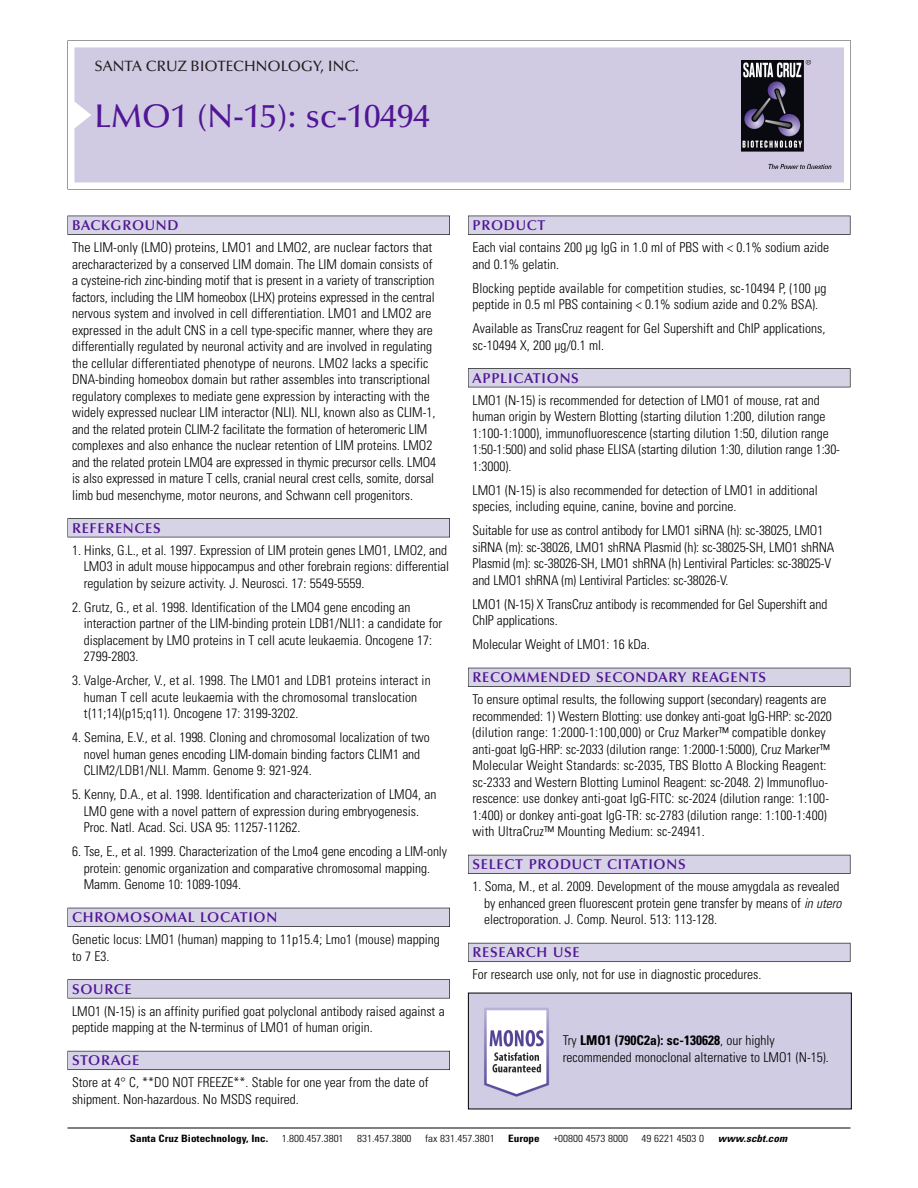
<style>
.page{position:relative;width:918px;height:1188px;background:#fff}
.page>*{position:absolute;margin:0;border:0;box-sizing:border-box;transform-origin:0 0}
.t1{font:500 33px "Optima";color:#511695}
.t2{font:500 15px "Optima";color:#231f20}
.t3{font:600 14.25px "Optima";letter-spacing:.05em;color:#511695}
.t4{font:300 condensed 13.5px/16.5px "Univers";color:#000}
.t5{font:300 condensed 10.2px "Univers";color:#000;scale:1.1 1}
.t6{font:700 condensed 10.2px "Univers";color:#000;scale:1.1 1}
.t7{font:italic 700 condensed 10.2px "Univers";letter-spacing:.005em;color:#000;scale:1.1 1}
.s1{font-style:italic}
.s2{font-weight:700}
</style>
<div class="page">
<svg style="left:68px;top:40px;width:783px;height:149px"></svg>
<div style="left:74px;top:47px;width:770px;height:135px;background:#d1cae3"></div>
<img style="left:741px;top:60px;width:90px;height:108px">
<div style="left:68px;top:216px;width:382px;height:19px;background:#525155"></div>
<div style="left:68px;top:216px;width:381px;height:18px;background:#d7d3e7"></div>
<div style="left:68px;top:518px;width:382px;height:19px;background:#525155"></div>
<div style="left:68px;top:519px;width:381px;height:18px;background:#d7d3e7"></div>
<div style="left:68px;top:908px;width:382px;height:19px;background:#525158"></div>
<div style="left:68px;top:908px;width:381px;height:18px;background:#d7d3e7"></div>
<div style="left:68px;top:979px;width:382px;height:19px;background:#575759"></div>
<div style="left:68px;top:980px;width:381px;height:18px;background:#d7d3e7"></div>
<div style="left:68px;top:1051px;width:382px;height:19px;background:#5b5a62"></div>
<div style="left:68px;top:1051px;width:381px;height:18px;background:#d7d3e7"></div>
<div style="left:468px;top:216px;width:382px;height:19px;background:#525155"></div>
<div style="left:468px;top:216px;width:382px;height:18px;background:#d7d3e7"></div>
<div style="left:468px;top:368px;width:382px;height:19px;background:#525155"></div>
<div style="left:468px;top:369px;width:382px;height:18px;background:#d7d3e7"></div>
<div style="left:468px;top:668px;width:382px;height:19px;background:#525158"></div>
<div style="left:468px;top:668px;width:382px;height:18px;background:#d7d3e7"></div>
<div style="left:468px;top:855px;width:382px;height:19px;background:#54535a"></div>
<div style="left:468px;top:855px;width:382px;height:18px;background:#d7d3e7"></div>
<div style="left:468px;top:943px;width:382px;height:19px;background:#5b5a62"></div>
<div style="left:468px;top:943px;width:382px;height:18px;background:#d7d3e7"></div>
<hr style="left:68px;top:1128px;width:782px;height:1px;background:#000">
<img style="left:470px;top:995px;width:380px;height:112px">
<p class="t2" style="left:94px;top:61px;width:266px">SANTA CRUZ BIOTECHNOLOGY, INC.</p>
<h1 class="t1" style="left:94px;top:103px;width:337px">LMO1 (N-15): sc-10494</h1>
<p class="t3" style="left:72px;top:219px;width:108px">BACKGROUND</p>
<p class="t4" style="left:72px;top:240px;width:366px">The LIM-only (LMO) proteins, LMO1 and LMO2, are nuclear factors that arecharacterized by a conserved LIM domain. The LIM domain consists of a cysteine-rich zinc-binding motif that is present in a variety of transcription factors, including the LIM homeobox (LHX) proteins expressed in the central nervous system and involved in cell differentiation. LMO1 and LMO2 are expressed in the adult CNS in a cell type-specific manner, where they are differentially regulated by neuronal activity and are involved in regulating the cellular differentiated phenotype of neurons. LMO2 lacks a specific DNA-binding homeobox domain but rather assembles into transcriptional regulatory complexes to mediate gene expression by interacting with the widely expressed nuclear LIM interactor (NLI). NLI, known also as CLIM-1, and the related protein CLIM-2 facilitate the formation of heteromeric LIM complexes and also enhance the nuclear retention of LIM proteins. LMO2 and the related protein LMO4 are expressed in thymic precursor cells. LMO4 is also expressed in mature T cells, cranial neural crest cells, somite, dorsal limb bud mesenchyme, motor neurons, and Schwann cell progenitors.</p>
<p class="t3" style="left:72px;top:522px;width:90px">REFERENCES</p>
<p class="t4" style="left:84px;top:543px;width:367px;text-indent:-12px">1. Hinks, G.L., et al. 1997. Expression of LIM protein genes LMO1, LMO2, and<br>LMO3 in adult mouse hippocampus and other forebrain regions: differential regulation by seizure activity. J. Neurosci. 17: 5549-5559.</p>
<p class="t4" style="left:84px;top:600px;width:360px;text-indent:-12px">2. Grutz, G., et al. 1998. Identification of the LMO4 gene encoding an interaction partner of the LIM-binding protein LDB1/NLI1: a candidate for displacement by LMO proteins in T cell acute leukaemia. Oncogene 17:<br>2799-2803.</p>
<p class="t4" style="left:84px;top:673px;width:349px;text-indent:-12px">3. Valge-Archer, V., et al. 1998. The LMO1 and LDB1 proteins interact in human T cell acute leukaemia with the chromosomal translocation t(11;14)(p15;q11). Oncogene 17: 3199-3202.</p>
<p class="t4" style="left:84px;top:730px;width:348px;text-indent:-12px">4. Semina, E.V., et al. 1998. Cloning and chromosomal localization of two novel human genes encoding LIM-domain binding factors CLIM1 and<br>CLIM2/LDB1/NLI. Mamm. Genome 9: 921-924.</p>
<p class="t4" style="left:84px;top:787px;width:354px;text-indent:-12px">5. Kenny, D.A., et al. 1998. Identification and characterization of LMO4, an<br>LMO gene with a novel pattern of expression during embryogenesis.<br>Proc. Natl. Acad. Sci. USA 95: 11257-11262.</p>
<p class="t4" style="left:84px;top:844px;width:365px;text-indent:-12px">6. Tse, E., et al. 1999. Characterization of the Lmo4 gene encoding a LIM-only protein: genomic organization and comparative chromosomal mapping.<br>Mamm. Genome 10: 1089-1094.</p>
<p class="t3" style="left:72px;top:912px;width:207px">CHROMOSOMAL LOCATION</p>
<p class="t4" style="left:72px;top:932px;width:369px">Genetic locus: LMO1 (human) mapping to 11p15.4; Lmo1 (mouse) mapping to 7 E3.</p>
<p class="t3" style="left:72px;top:983px;width:61px">SOURCE</p>
<p class="t4" style="left:72px;top:1004px;width:374px">LMO1 (N-15) is an affinity purified goat polyclonal antibody raised against a peptide mapping at the N-terminus of LMO1 of human origin.</p>
<p class="t3" style="left:72px;top:1055px;width:69px">STORAGE</p>
<p class="t4" style="left:72px;top:1075px;width:358px">Store at 4° C, **DO NOT FREEZE**. Stable for one year from the date of shipment. Non-hazardous. No MSDS required.</p>
<p class="t3" style="left:473px;top:219px;width:74px">PRODUCT</p>
<p class="t4" style="left:473px;top:240px;width:358px">Each vial contains 200 µg IgG in 1.0 ml of PBS with &lt; 0.1% sodium azide and 0.1% gelatin.</p>
<p class="t4" style="left:473px;top:281px;width:356px">Blocking peptide available for competition studies, sc-10494 P, (100 µg peptide in 0.5 ml PBS containing &lt; 0.1% sodium azide and 0.2% BSA).</p>
<p class="t4" style="left:473px;top:321px;width:354px">Available as TransCruz reagent for Gel Supershift and ChIP applications, sc-10494 X, 200 µg/0.1 ml.</p>
<p class="t3" style="left:473px;top:372px;width:108px">APPLICATIONS</p>
<p class="t4" style="left:473px;top:393px;width:369px">LMO1 (N-15) is recommended for detection of LMO1 of mouse, rat and human origin by Western Blotting (starting dilution 1:200, dilution range 1:100-1:1000), immunofluorescence (starting dilution 1:50, dilution range 1:50-1:500) and solid phase ELISA (starting dilution 1:30, dilution range 1:30- 1:3000).</p>
<p class="t4" style="left:473px;top:483px;width:347px">LMO1 (N-15) is also recommended for detection of LMO1 in additional species, including equine, canine, bovine and porcine.</p>
<p class="t4" style="left:473px;top:523px;width:363px">Suitable for use as control antibody for LMO1 siRNA (h): sc-38025, LMO1 siRNA (m): sc-38026, LMO1 shRNA Plasmid (h): sc-38025-SH, LMO1 shRNA Plasmid (m): sc-38026-SH, LMO1 shRNA (h) Lentiviral Particles: sc-38025-V and LMO1 shRNA (m) Lentiviral Particles: sc-38026-V.</p>
<p class="t4" style="left:473px;top:597px;width:356px">LMO1 (N-15) X TransCruz antibody is recommended for Gel Supershift and<br>ChIP applications.</p>
<p class="t4" style="left:473px;top:637px;width:179px">Molecular Weight of LMO1: 16 kDa.</p>
<p class="t3" style="left:473px;top:672px;width:295px">RECOMMENDED SECONDARY REAGENTS</p>
<p class="t4" style="left:473px;top:692px;width:361px">To ensure optimal results, the following support (secondary) reagents are recommended: 1) Western Blotting: use donkey anti-goat IgG-HRP: sc-2020 (dilution range: 1:2000-1:100,000) or Cruz Marker™ compatible donkey anti-goat IgG-HRP: sc-2033 (dilution range: 1:2000-1:5000), Cruz Marker™ Molecular Weight Standards: sc-2035, TBS Blotto A Blocking Reagent: sc-2333 and Western Blotting Luminol Reagent: sc-2048. 2) Immunofluo&shy;rescence: use donkey anti-goat IgG-FITC: sc-2024 (dilution range: 1:100- 1:400) or donkey anti-goat IgG-TR: sc-2783 (dilution range: 1:100-1:400) with UltraCruz™ Mounting Medium: sc-24941.</p>
<p class="t3" style="left:473px;top:859px;width:215px">SELECT PRODUCT CITATIONS</p>
<p class="t4" style="left:484px;top:879px;width:359px;text-indent:-12px">1. Soma, M., et al. 2009. Development of the mouse amygdala as revealed by enhanced green fluorescent protein gene transfer by means of <span class="s1">in utero </span>electroporation. J. Comp. Neurol. 513: 113-128.</p>
<p class="t3" style="left:473px;top:947px;width:109px">RESEARCH USE</p>
<p class="t4" style="left:473px;top:967px;width:290px">For research use only, not for use in diagnostic procedures.</p>
<p class="t4" style="left:563px;top:1034px;width:268px">Try <span class="s2">LMO1 (790C2a): sc-130628</span>, our highly recommended monoclonal alternative to LMO1 (N-15).</p>
<p class="t6" style="left:130px;top:1135px;width:127px">Santa Cruz Biotechnology, Inc.</p>
<p class="t5" style="left:282px;top:1135px;width:58px">1.800.457.3801</p>
<p class="t5" style="left:357px;top:1135px;width:51px">831.457.3800</p>
<p class="t5" style="left:425px;top:1135px;width:65px">fax 831.457.3801</p>
<p class="t6" style="left:508px;top:1135px;width:30px">Europe</p>
<p class="t5" style="left:553px;top:1135px;width:69px">+00800 4573 8000</p>
<p class="t5" style="left:642px;top:1135px;width:58px">49 6221 4503 0</p>
<p class="t7" style="left:718px;top:1135px;width:64px">www.scbt.com</p>
</div>
